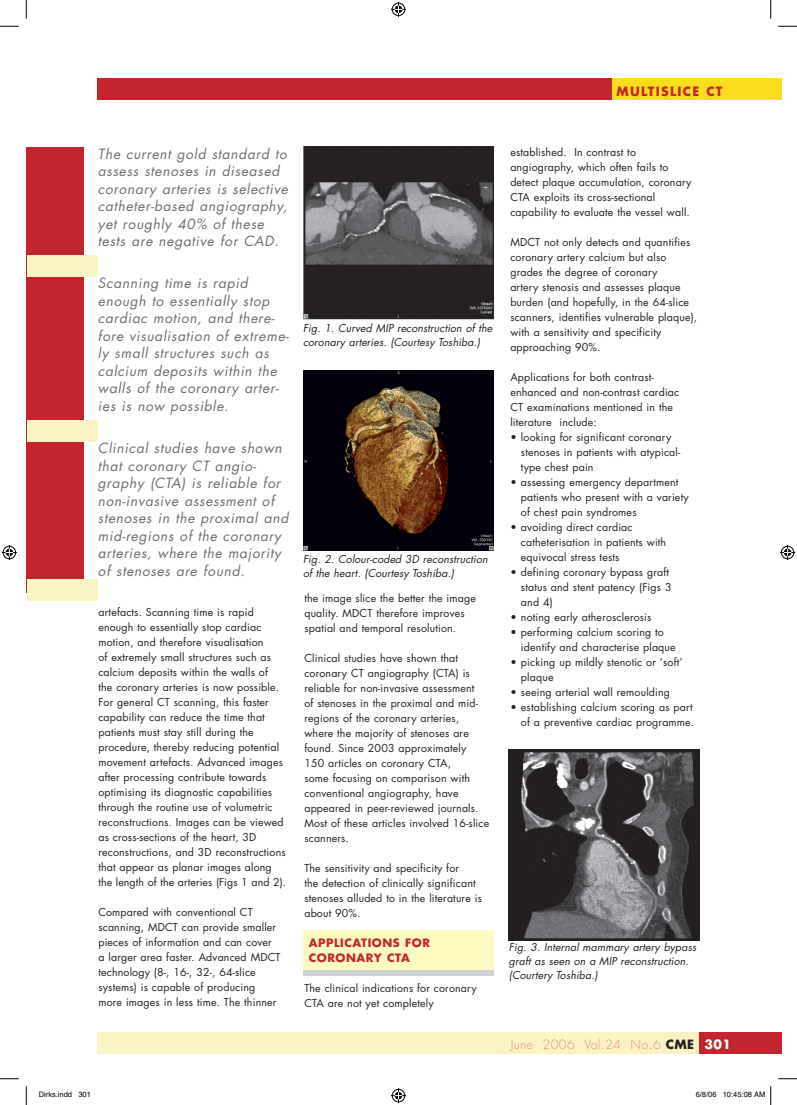
<style>
.page{position:relative;width:797px;height:1105px;background:#fff}
.page>*{position:absolute;margin:0;border:0;box-sizing:border-box;transform-origin:0 0}
.t1{font:italic 13.75px/17.5px "Futura";letter-spacing:.05em;color:#6c6d70}
.t2{font:300 12.5px "Futura";letter-spacing:.03em;color:#db9079}
.t3{font:700 12.5px "Futura";letter-spacing:.1em;color:#c2262c}
.t4{font:700 11.25px "Futura";letter-spacing:.05em;color:#c2262c}
.t5{font:10.62px/15px "Futura";letter-spacing:.015em;color:#231f20}
.t6{font:italic 10.62px/13.8px "Futura";letter-spacing:.01em;color:#231f20}
.t7{font:7.5px "Helvetica";color:#000}
.s1{font-weight:700;color:#231f20}
.s2{font-weight:700;color:#fff}
</style>
<div class="page">
<div style="left:97px;top:1032px;width:602px;height:21px;background:#fcf3c2"></div>
<div style="left:699px;top:1032px;width:82px;height:21px;background:#c2262c"></div>
<div style="left:97px;top:79px;width:602px;height:21px;background:#c2262c"></div>
<div style="left:612px;top:79px;width:169px;height:21px;background:#fadd1f"></div>
<img style="left:303px;top:147px;width:191px;height:172px">
<img style="left:303px;top:370px;width:191px;height:181px">
<div style="left:26px;top:147px;width:58px;height:446px;background:#c2262c"></div>
<div style="left:27px;top:255px;width:70px;height:21px;background:#fcf3c2"></div>
<div style="left:27px;top:421px;width:70px;height:21px;background:#fcf3c2"></div>
<div style="left:27px;top:579px;width:70px;height:21px;background:#fcf3c2"></div>
<div style="left:303px;top:938px;width:191px;height:38px;background:#d1d2d4"></div>
<div style="left:303px;top:930px;width:191px;height:40px;background:#fffac1"></div>
<img style="left:509px;top:749px;width:190px;height:191px">
<svg style="left:0;top:25px;width:19px;height:2px"></svg>
<svg style="left:778px;top:25px;width:19px;height:2px"></svg>
<svg style="left:0;top:1078px;width:19px;height:1px"></svg>
<svg style="left:778px;top:1078px;width:19px;height:1px"></svg>
<svg style="left:25px;top:0;width:2px;height:19px"></svg>
<svg style="left:25px;top:1086px;width:2px;height:19px"></svg>
<svg style="left:770px;top:0;width:1px;height:19px"></svg>
<svg style="left:391px;top:2px;width:15px;height:15px"></svg>
<svg style="left:391px;top:1088px;width:15px;height:15px"></svg>
<svg style="left:2px;top:545px;width:15px;height:15px"></svg>
<svg style="left:780px;top:545px;width:15px;height:15px"></svg>
<svg style="left:770px;top:1086px;width:1px;height:19px"></svg>
<p class="t3" style="left:616px;top:82px;width:107px">MU LTISLICE CT</p>
<p class="t1" style="left:98px;top:145px;width:191px">The current gold standard to assess stenoses in diseased coronary arteries is selective catheter-based angiography, yet roughly 40% of these tests are negative for CAD.</p>
<p class="t1" style="left:98px;top:274px;width:192px">Scanning time is rapid enough to essentially stop cardiac motion, and there&shy;fore visualisation of extreme&shy;ly small structures such as calcium deposits within the walls of the coronary arter&shy;ies is now possible.</p>
<p class="t1" style="left:98px;top:439px;width:192px">Clinical studies have shown that coronary CT angio&shy;graphy (CTA) is reliable for non-invasive assessment of stenoses in the proximal and mid-regions of the coronary arteries, where the majority of stenoses are found.</p>
<p class="t5" style="left:98px;top:605px;width:189px">artefacts. Scanning time is rapid enough to essentially stop cardiac motion, and therefore visualisation<br>of extremely small structures such as calcium deposits within the walls of<br>the coronary arteries is now possible.<br>For general CT scanning, this faster capability can reduce the time that patients must stay still during the procedure, thereby reducing potential movement artefacts. Advanced images after processing contribute towards optimising its diagnostic capabilities through the routine use of volumetric reconstructions. Images can be viewed as cross-sections of the heart, 3D reconstructions, and 3D reconstructions that appear as planar images along the length of the arteries (Figs 1 and 2).</p>
<p class="t5" style="left:98px;top:905px;width:184px">Compared with conventional CT scanning, MDCT can provide smaller pieces of information and can cover a larger area faster. Advanced MDCT technology (8-, 16-, 32-, 64-slice systems) is capable of producing more images in less time. The thinner</p>
<p class="t6" style="left:303px;top:321px;width:191px">Fig. 1. Curved MIP reconstruction of the coronary arteries. (Courtesy Toshiba.)</p>
<p class="t6" style="left:303px;top:552px;width:186px">Fig. 2. Colour-coded 3D reconstruction of the heart. (Courtesy Toshiba.)</p>
<p class="t5" style="left:304px;top:590px;width:173px">the image slice the better the image quality. MDCT therefore improves spatial and temporal resolution.</p>
<p class="t5" style="left:304px;top:650px;width:186px">Clinical studies have shown that coronary CT angiography (CTA) is reliable for non-invasive assessment<br>of stenoses in the proximal and mid&shy;regions of the coronary arteries, where the majority of stenoses are found. Since 2003 approximately<br>150 articles on coronary CTA,<br>some focusing on comparison with conventional angiography, have appeared in peer-reviewed journals.<br>Most of these articles involved 16-slice scanners.</p>
<p class="t5" style="left:304px;top:860px;width:179px">The sensitivity and specificity for<br>the detection of clinically significant stenoses alluded to in the literature is about 90%.</p>
<p class="t5" style="left:510px;top:145px;width:183px">established. In contrast to angiography, which often fails to detect plaque accumulation, coronary CTA exploits its cross-sectional capability to evaluate the vessel wall.</p>
<p class="t5" style="left:510px;top:235px;width:188px">MDCT not only detects and quantifies coronary artery calcium but also grades the degree of coronary<br>artery stenosis and assesses plaque burden (and hopefully, in the 64-slice scanners, identifies vulnerable plaque), with a sensitivity and specificity approaching 90%.</p>
<p class="t5" style="left:510px;top:370px;width:170px">Applications for both contrast&shy;enhanced and non-contrast cardiac<br>CT examinations mentioned in the literature include:</p>
<p class="t5" style="left:521px;top:430px;width:161px;text-indent:-11px">• looking for significant coronary stenoses in patients with atypical&shy;type chest pain</p>
<p class="t5" style="left:521px;top:475px;width:169px;text-indent:-11px">• assessing emergency department patients who present with a variety of chest pain syndromes</p>
<p class="t5" style="left:521px;top:520px;width:147px;text-indent:-11px">• avoiding direct cardiac catheterisation in patients with equivocal stress tests</p>
<p class="t5" style="left:521px;top:565px;width:152px;text-indent:-11px">• defining coronary bypass graft status and stent patency (Figs 3 and 4)</p>
<p class="t5" style="left:510px;top:610px;width:143px">• noting early atherosclerosis</p>
<p class="t5" style="left:521px;top:625px;width:156px;text-indent:-11px">• performing calcium scoring to identify and characterise plaque</p>
<p class="t5" style="left:521px;top:655px;width:163px;text-indent:-11px">• picking up mildly stenotic or ‘soft’ plaque</p>
<p class="t5" style="left:510px;top:685px;width:161px">• seeing arterial wall remoulding</p>
<p class="t5" style="left:510px;top:700px;width:185px;text-align:right">• establishing calcium scoring as part of a preventive cardiac programme.</p>
<p class="t4" style="left:309px;top:935px;width:62px">APPLICATIONS</p>
<p class="t4" style="left:405px;top:935px;width:17px">FOR</p>
<p class="t4" style="left:309px;top:950px;width:19px">CORON</p>
<p class="t4" style="left:356px;top:950px;width:55px">ARY CTA</p>
<p class="t6" style="left:509px;top:940px;width:189px">Fig. 3. Internal mammary artery bypass graft as seen on a MIP reconstruction. (Courtery Toshiba.)</p>
<p class="t5" style="left:304px;top:980px;width:174px">The clinical indications for coronary<br>CTA are not yet completely</p>
<p class="t2" style="left:510px;top:1036px;width:222px">June 2006 Vol.24 No.6 <span class="s1">CME</span> <span class="s2">301</span></p>
<p class="t7" style="left:39px;top:1090px;width:54px">Dirks.indd 301</p>
<p class="t7" style="left:695px;top:1090px;width:71px">6/8/06 10:45:08 AM</p>
</div>
